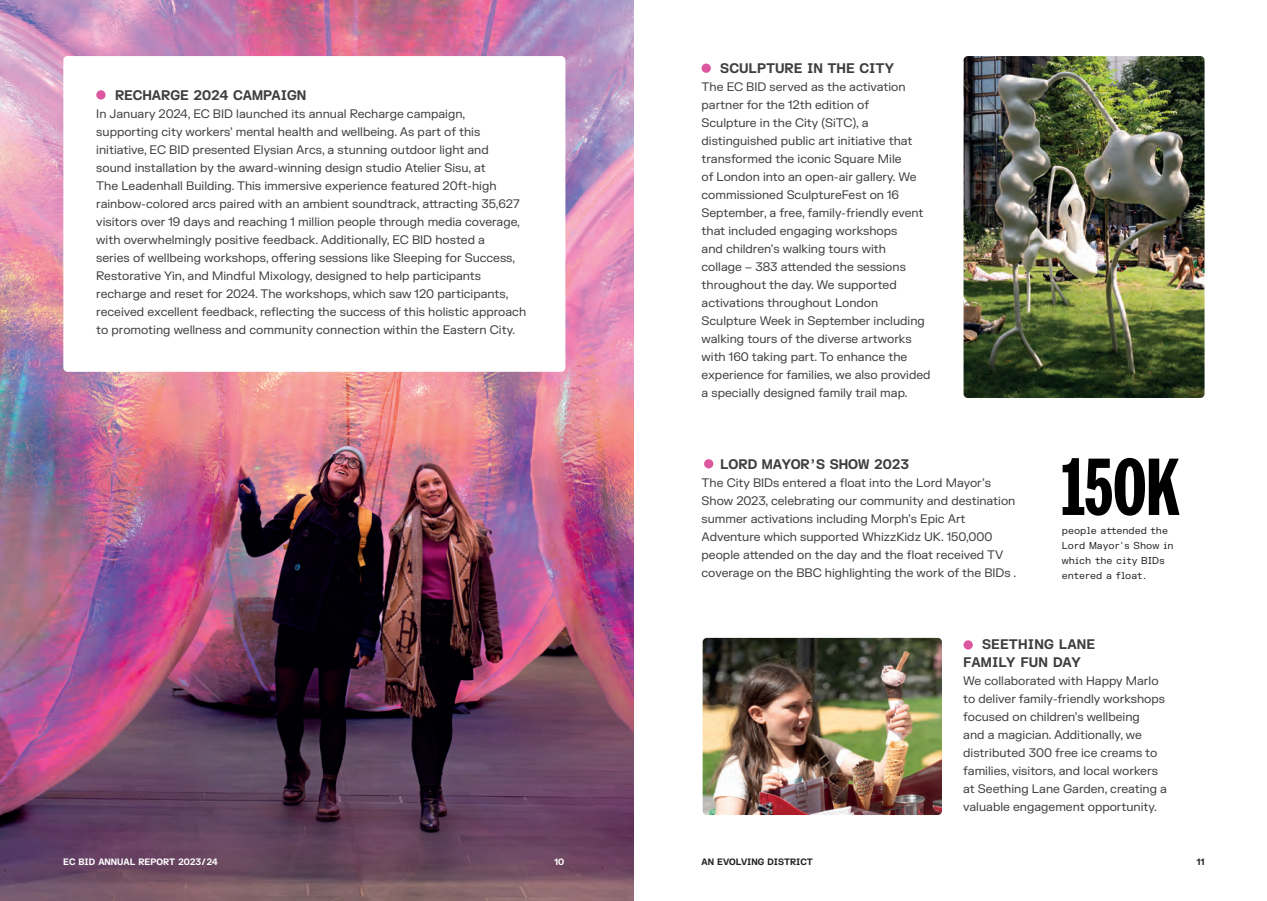
<style>
.page{position:relative;width:1267px;height:901px;background:#fff}
.page>*{position:absolute;margin:0;border:0;box-sizing:border-box;transform-origin:0 0}
.t1{font:700 13.5px/18px "FK Grotesk Semi Mono Trial";color:#3e3e3f}
.t2{font:12px/18px "FK Grotesk";color:#3e3e3f}
.t3{font:9.75px/15px "FK Grotesk Semi Mono";color:#231f20}
.t4{font:700 9px "FK Grotesk Semi Mono Trial";color:#fff}
.t5{font:700 9px "FK Grotesk Semi Mono Trial";color:#231f20}
</style>
<div class="page">
<img style="left:0;top:0;width:633px;height:900px">
<div style="left:63px;top:56px;width:502px;height:316px;background:#fff;border-radius:4px"></div>
<div style="left:96px;top:90px;width:10px;height:9px;background:#dc57a0;border-radius:50%"></div>
<div style="left:701px;top:64px;width:9px;height:9px;background:#dc57a0;border-radius:50%"></div>
<div style="left:704px;top:459px;width:9px;height:9px;background:#dc57a0;border-radius:50%"></div>
<svg style="left:1062px;top:458px;width:117px;height:57px"></svg>
<img style="left:963px;top:56px;width:241px;height:342px">
<div style="left:963px;top:640px;width:9px;height:9px;background:#dc57a0;border-radius:50%"></div>
<img style="left:702px;top:637px;width:239px;height:178px">
<svg style="left:0;top:0;width:5px;height:5px"></svg>
<svg style="left:0;top:896px;width:5px;height:5px"></svg>
<p class="t1" style="left:115px;top:87px;width:193px">RECHARGE 2024 CAMPAIGN</p>
<p class="t2" style="left:96px;top:104px;width:431px">In January 2024, EC BID launched its annual Recharge campaign, supporting city workers’ mental health and wellbeing. As part of this initiative, EC BID presented Elysian Arcs, a stunning outdoor light and sound installation by the award-winning design studio Atelier Sisu, at<br>The Leadenhall Building. This immersive experience featured 20ft-high rainbow-colored arcs paired with an ambient soundtrack, attracting 35,627 visitors over 19 days and reaching 1 million people through media coverage, with overwhelmingly positive feedback. Additionally, EC BID hosted a<br>series of wellbeing workshops, offering sessions like Sleeping for Success, Restorative Yin, and Mindful Mixology, designed to help participants recharge and reset for 2024. The workshops, which saw 120 participants, received excellent feedback, reflecting the success of this holistic approach to promoting wellness and community connection within the Eastern City.</p>
<p class="t4" style="left:63px;top:858px;width:156px">EC BID ANNUAL REPORT 2023/24</p>
<p class="t4" style="left:554px;top:858px;width:12px">10</p>
<p class="t1" style="left:720px;top:60px;width:175px">SCULPTURE IN THE CITY</p>
<p class="t2" style="left:701px;top:77px;width:230px">The EC BID served as the activation partner for the 12th edition of<br>Sculpture in the City (SiTC), a distinguished public art initiative that transformed the iconic Square Mile<br>of London into an open-air gallery. We commissioned SculptureFest on 16<br>September, a free, family-friendly event that included engaging workshops<br>and children’s walking tours with<br>collage – 383 attended the sessions throughout the day. We supported activations throughout London Sculpture Week in September including walking tours of the diverse artworks with 160 taking part. To enhance the experience for families, we also provided a specially designed family trail map.</p>
<p class="t1" style="left:720px;top:456px;width:190px">LORD MAYOR’S SHOW 2023</p>
<p class="t2" style="left:701px;top:473px;width:316px">The City BIDs entered a float into the Lord Mayor’s Show 2023, celebrating our community and destination summer activations including Morph’s Epic Art Adventure which supported WhizzKidz UK. 150,000 people attended on the day and the float received TV coverage on the BBC highlighting the work of the BIDs .</p>
<p class="t3" style="left:1061px;top:523px;width:113px">people attended the<br>Lord Mayor's Show in which the city BIDs entered a float.</p>
<p class="t1" style="left:963px;top:636px;width:133px;text-indent:19px">SEETHING LANE<br>FAMILY FUN DAY</p>
<p class="t2" style="left:963px;top:671px;width:205px">We collaborated with Happy Marlo to deliver family-friendly workshops focused on children’s wellbeing<br>and a magician. Additionally, we distributed 300 free ice creams to families, visitors, and local workers at Seething Lane Garden, creating a valuable engagement opportunity.</p>
<p class="t5" style="left:701px;top:858px;width:113px">AN EVOLVING DISTRICT</p>
<p class="t5" style="left:1195px;top:858px;width:10px">11</p>
</div>
